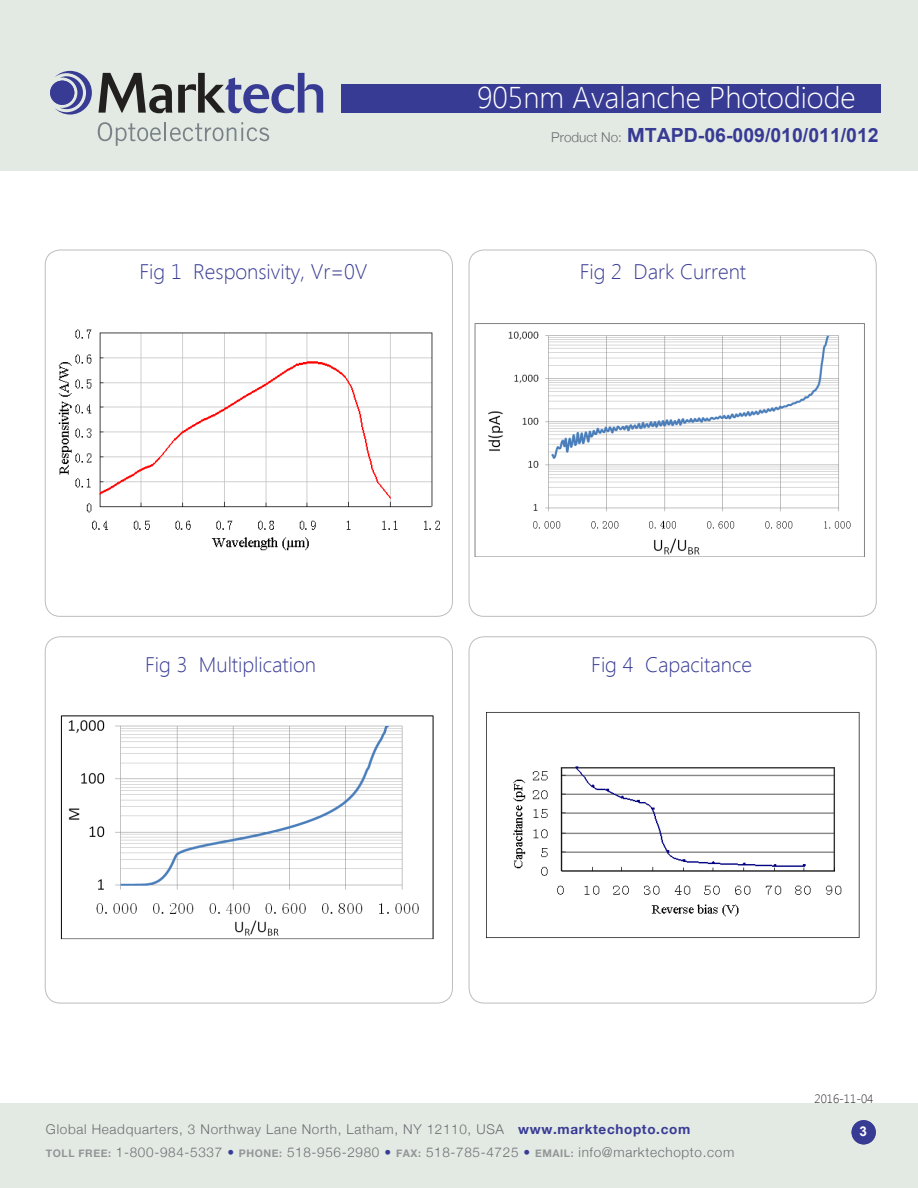
<style>
.page{position:relative;width:918px;height:1188px;background:#fff}
.page>*{position:absolute;margin:0;border:0;box-sizing:border-box;transform-origin:0 0}
.t1{font:300 30px "Segoe UI";color:#fff}
.t2{font:300 21px "Segoe UI";color:#383b94}
.t3{font:700 19.5px "Arial";color:#383b94}
.t4{font:300 13.5px/22.5px "Helvetica Neue";letter-spacing:.05em;color:#6c6e70}
.t5{font:700 13.5px "Arial";color:#fff}
.t6{font:300 12px "Segoe UI";color:#221f1f}
.s1{font-family:"Helvetica Neue";font-weight:300;font-size:13.5px;color:#6c6e70}
.s2{font-family:"Helvetica Neue"}
.s3{font-weight:700;color:#383b94}
.s4{font-weight:700;font-size:10.5px;color:#939597}
.s5{color:#383b94}
</style>
<div class="page">
<div style="left:0;top:1104px;width:918px;height:84px;background:#e3eae4"></div>
<div style="left:0;top:0;width:918px;height:170px;background:#e3eae4"></div>
<div style="left:341px;top:84px;width:540px;height:28px;background:#383b94"></div>
<svg style="left:98px;top:122px;width:171px;height:24px"></svg>
<svg style="left:55px;top:71px;width:37px;height:44px"></svg>
<div style="left:50px;top:81px;width:24px;height:24px;background:#383b94;border-radius:50%"></div>
<svg style="left:98px;top:73px;width:74px;height:40px"></svg>
<svg style="left:178px;top:73px;width:145px;height:40px"></svg>
<div style="left:852px;top:1120px;width:24px;height:24px;background:#383b94;border-radius:50%"></div>
<img style="left:486px;top:712px;width:374px;height:226px">
<img style="left:58px;top:329px;width:382px;height:222px">
<img style="left:475px;top:324px;width:390px;height:233px">
<img style="left:60px;top:715px;width:374px;height:225px">
<h1 class="t1" style="left:477px;top:80px;width:380px">905nm Avalanche Photodiode</h1>
<h3 class="t3" style="left:551px;top:124px;width:329px"><span class="s1">Product No:</span> <span class="s2">M</span>TAPD-06-009/010/011/012</h3>
<h2 class="t2" style="left:140px;top:264px;width:230px">Fig 1 Responsivity, Vr=0V</h2>
<h2 class="t2" style="left:580px;top:264px;width:168px">Fig 2 Dark Current</h2>
<h2 class="t2" style="left:145px;top:656px;width:172px">Fig 3 Multiplication</h2>
<h2 class="t2" style="left:591px;top:656px;width:162px">Fig 4 Capacitance</h2>
<p class="t6" style="left:814px;top:1092px;width:60px">2016-11-04</p>
<p class="t4" style="left:46px;top:1119px;width:690px">Global Headquarters, 3 Northway Lane North, Latham, NY 12110, USA <span class="s3">www.marktechopto.com<br></span><span class="s4">TOLL FREE:</span> 1-800-984-5337 <span class="s5">•</span> <span class="s4">PHONE:</span> 518-956-2980 <span class="s5">•</span> <span class="s4">FAX:</span> 518-785-4725 <span class="s5">•</span> <span class="s4">EMAIL:</span> info@marktechopto.com</p>
<p class="t5" style="left:860px;top:1124px;width:9px">3</p>
</div>
